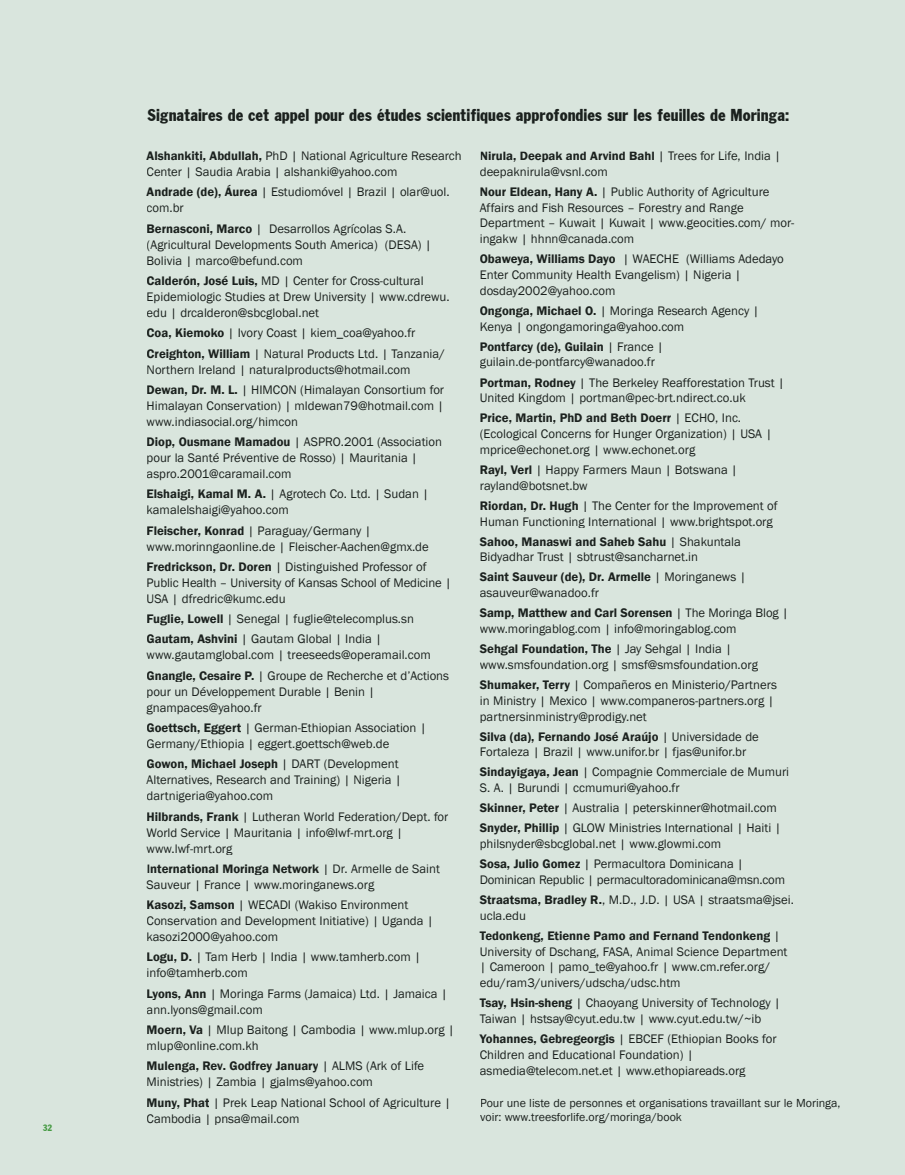
<style>
.page{position:relative;width:905px;height:1175px;background:#fff}
.page>*{position:absolute;margin:0;border:0;box-sizing:border-box;transform-origin:0 0}
.t1{font:condensed 18px "Franklin Gothic";color:#1b211e}
.t2{font:12.75px/15.8px "Franklin Gothic";color:#1b211e}
.t3{font:600 12.75px/20.1px "Franklin Gothic";color:#1b211e}
.t4{font:12px/14.4px "Franklin Gothic";color:#1b211e}
.t5{font:condensed 9.75px "Franklin Gothic";color:#459a42}
.s1{font-weight:600}
.s2{font-weight:400}
</style>
<div class="page">
<div style="left:0;top:0;width:904px;height:1174px;background:#d9e5dd"></div>
<p class="t5" style="left:43px;top:1122px;width:11px">32</p>
<h1 class="t1" style="left:147px;top:105px;width:643px">Signataires de cet appel pour des études scientifiques approfondies sur les feuilles de Moringa:</h1>
<p class="t2" style="left:147px;top:148px;width:316px"><span class="s1">Alshankiti, Abdullah,</span> PhD | National Agriculture Research<br>Center | Saudia Arabia | alshanki@yahoo.com</p>
<p class="t2" style="left:147px;top:184px;width:304px"><span class="s1">Andrade (de), Áurea</span> | Estudiomóvel | Brazil | olar@uol. com.br</p>
<p class="t2" style="left:147px;top:221px;width:286px"><span class="s1">Bernasconi, Marco</span> | Desarrollos Agrícolas S.A. (Agricultural Developments South America) (DESA) |<br>Bolivia | marco@befund.com</p>
<p class="t2" style="left:147px;top:273px;width:304px"><span class="s1">Calderón, José Luis,</span> MD | Center for Cross-cultural<br>Epidemiologic Studies at Drew University | www.cdrewu. edu | drcalderon@sbcglobal.net</p>
<p class="t2" style="left:147px;top:323px;width:300px;line-height:20.2px"><span class="s1">Coa, Kiemoko</span> | Ivory Coast | kiem_coa@yahoo.fr<br><span class="s1">Creighton, William</span> | Natural Products Ltd. | Tanzania/</p>
<p class="t2" style="left:147px;top:359px;width:299px;line-height:20.2px">Northern Ireland | naturalproducts@hotmail.com<br><span class="s1">Dewan, Dr. M. L.</span> | HIMCON (Himalayan Consortium for</p>
<p class="t2" style="left:147px;top:398px;width:299px">Himalayan Conservation) | mldewan79@hotmail.com | www.indiasocial.org/himcon</p>
<p class="t2" style="left:147px;top:434px;width:297px"><span class="s1">Diop, Ousmane Mamadou</span> | ASPRO.2001 (Association pour la Santé Préventive de Rosso) | Mauritania | aspro.2001@caramail.com</p>
<p class="t2" style="left:147px;top:486px;width:284px"><span class="s1">Elshaigi, Kamal M. A.</span> | Agrotech Co. Ltd. | Sudan | kamalelshaigi@yahoo.com</p>
<p class="t2" style="left:147px;top:522px;width:284px"><span class="s1">Fleischer, Konrad</span> | Paraguay/Germany | www.morinngaonline.de | Fleischer-Aachen@gmx.de</p>
<p class="t2" style="left:147px;top:559px;width:306px"><span class="s1">Fredrickson, Dr. Doren</span> | Distinguished Professor of<br>Public Health – University of Kansas School of Medicine |<br>USA | dfredric@kumc.edu</p>
<p class="t2" style="left:147px;top:609px;width:269px;line-height:20.2px"><span class="s1">Fuglie, Lowell</span> | Senegal | fuglie@telecomplus.sn<br><span class="s1">Gautam, Ashvini</span> | Gautam Global | India |</p>
<p class="t2" style="left:147px;top:645px;width:304px;line-height:20.2px">www.gautamglobal.com | treeseeds@operamail.com<br><span class="s1">Gnangle, Cesaire P.</span> | Groupe de Recherche et d’Actions</p>
<p class="t2" style="left:147px;top:684px;width:230px">pour un Développement Durable | Benin | gnampaces@yahoo.fr</p>
<p class="t2" style="left:147px;top:720px;width:281px"><span class="s1">Goettsch, Eggert</span> | German-Ethiopian Association |<br>Germany/Ethiopia | eggert.goettsch@web.de</p>
<p class="t2" style="left:147px;top:756px;width:256px"><span class="s1">Gowon, Michael Joseph</span> | DART (Development<br>Alternatives, Research and Training) | Nigeria | dartnigeria@yahoo.com</p>
<p class="t2" style="left:147px;top:808px;width:303px"><span class="s1">Hilbrands, Frank</span> | Lutheran World Federation/Dept. for<br>World Service | Mauritania | info@lwf-mrt.org | www.lwf-mrt.org</p>
<p class="t2" style="left:147px;top:861px;width:295px"><span class="s1">International Moringa Network</span> | Dr. Armelle de Saint<br>Sauveur | France | www.moringanews.org</p>
<p class="t2" style="left:147px;top:897px;width:288px"><span class="s1">Kasozi, Samson</span> | WECADI (Wakiso Environment<br>Conservation and Development Initiative) | Uganda | kasozi2000@yahoo.com</p>
<p class="t2" style="left:147px;top:949px;width:275px"><span class="s1">Logu, D.</span> | Tam Herb | India | www.tamherb.com | info@tamherb.com</p>
<p class="t2" style="left:147px;top:985px;width:302px"><span class="s1">Lyons, Ann</span> | Moringa Farms (Jamaica) Ltd. | Jamaica | ann.lyons@gmail.com</p>
<p class="t2" style="left:147px;top:1022px;width:309px"><span class="s1">Moern, Va</span> | Mlup Baitong | Cambodia | www.mlup.org | mlup@online.com.kh</p>
<p class="t2" style="left:147px;top:1058px;width:279px"><span class="s1">Mulenga, Rev. Godfrey January</span> | ALMS (Ark of Life<br>Ministries) | Zambia | gjalms@yahoo.com</p>
<p class="t2" style="left:147px;top:1094px;width:306px"><span class="s1">Muny, Phat</span> | Prek Leap National School of Agriculture |<br>Cambodia | pnsa@mail.com</p>
<p class="t2" style="left:480px;top:148px;width:302px"><span class="s1">Nirula, Deepak and Arvind Bahl</span> | Trees for Life, India | deepaknirula@vsnl.com</p>
<p class="t2" style="left:480px;top:184px;width:316px"><span class="s1">Nour Eldean, Hany A.</span> | Public Authority of Agriculture Affairs and Fish Resources – Forestry and Range Department – Kuwait | Kuwait | www.geocities.com/ mor&shy;ingakw | hhnn@canada.com</p>
<p class="t2" style="left:480px;top:251px;width:305px"><span class="s1">Obaweya, Williams Dayo</span> | WAECHE (Williams Adedayo<br>Enter Community Health Evangelism) | Nigeria | dosday2002@yahoo.com</p>
<p class="t2" style="left:480px;top:303px;width:281px"><span class="s1">Ongonga, Michael O.</span> | Moringa Research Agency |<br>Kenya | ongongamoringa@yahoo.com</p>
<p class="t2" style="left:480px;top:339px;width:185px"><span class="s1">Pontfarcy (de), Guilain</span> | France | guilain.de-pontfarcy@wanadoo.fr</p>
<p class="t2" style="left:480px;top:375px;width:306px"><span class="s1">Portman, Rodney</span> | The Berkeley Reafforestation Trust |<br>United Kingdom | portman@pec-brt.ndirect.co.uk</p>
<p class="t2" style="left:480px;top:410px;width:294px"><span class="s1">Price, Martin, PhD and Beth Doerr</span> | ECHO, Inc. (Ecological Concerns for Hunger Organization) | USA | mprice@echonet.org | www.echonet.org</p>
<p class="t2" style="left:480px;top:462px;width:259px"><span class="s1">Rayl, Verl</span> | Happy Farmers Maun | Botswana | rayland@botsnet.bw</p>
<p class="t2" style="left:480px;top:498px;width:299px"><span class="s1">Riordan, Dr. Hugh</span> | The Center for the Improvement of<br>Human Functioning International | www.brightspot.org</p>
<p class="t2" style="left:480px;top:534px;width:263px"><span class="s1">Sahoo, Manaswi and Saheb Sahu</span> | Shakuntala<br>Bidyadhar Trust | sbtrust@sancharnet.in</p>
<p class="t2" style="left:480px;top:569px;width:268px"><span class="s1">Saint Sauveur (de), Dr. Armelle</span> | Moringanews | asauveur@wanadoo.fr</p>
<p class="t2" style="left:480px;top:605px;width:310px"><span class="s1">Samp, Matthew and Carl Sorensen</span> | The Moringa Blog | www.moringablog.com | info@moringablog.com</p>
<p class="t2" style="left:480px;top:641px;width:279px"><span class="s1">Sehgal Foundation, The</span> | Jay Sehgal | India | www.smsfoundation.org | smsf@smsfoundation.org</p>
<p class="t2" style="left:480px;top:677px;width:299px"><span class="s1">Shumaker, Terry</span> | Compañeros en Ministerio/Partners in Ministry | Mexico | www.companeros-partners.org | partnersinministry@prodigy.net</p>
<p class="t2" style="left:480px;top:728px;width:280px"><span class="s1">Silva (da), Fernando José Araújo</span> | Universidade de<br>Fortaleza | Brazil | www.unifor.br | fjas@unifor.br</p>
<p class="t2" style="left:480px;top:764px;width:311px"><span class="s1">Sindayigaya, Jean</span> | Compagnie Commerciale de Mumuri<br>S. A. | Burundi | ccmumuri@yahoo.fr</p>
<p class="t2" style="left:480px;top:798px;width:303px;line-height:20.1px"><span class="s1">Skinner, Peter</span> | Australia | peterskinner@hotmail.com<br><span class="s1">Snyder, Phillip</span> | GLOW Ministries International | Haiti |</p>
<p class="t2" style="left:480px;top:834px;width:265px;line-height:20.1px">philsnyder@sbcglobal.net | www.glowmi.com<br><span class="s1">Sosa, Julio Gomez</span> | Permacultora Dominicana |</p>
<p class="t2" style="left:480px;top:870px;width:316px;line-height:20.1px">Dominican Republic | permacultoradominicana@msn.com<br><span class="s1">Straatsma, Bradley R.</span>, M.D., J.D. | USA | straatsma@jsei.</p>
<p class="t3" style="left:480px;top:905px;width:302px"><span class="s2">ucla.edu<br></span>Tedonkeng, Etienne Pamo and Fernand Tendonkeng <span class="s2">|</span></p>
<p class="t2" style="left:480px;top:943px;width:309px">University of Dschang, FASA, Animal Science Department | Cameroon | pamo_te@yahoo.fr | www.cm.refer.org/ edu/ram3/univers/udscha/udsc.htm</p>
<p class="t2" style="left:480px;top:995px;width:302px"><span class="s1">Tsay, Hsin-sheng</span> | Chaoyang University of Technology |<br>Taiwan | hstsay@cyut.edu.tw | www.cyut.edu.tw/~ib</p>
<p class="t2" style="left:480px;top:1031px;width:298px"><span class="s1">Yohannes, Gebregeorgis</span> | EBCEF (Ethiopian Books for<br>Children and Educational Foundation) | asmedia@telecom.net.et | www.ethopiareads.org</p>
<p class="t4" style="left:480px;top:1095px;width:362px">Pour une liste de personnes et organisations travaillant sur le Moringa, voir: www.treesforlife.org/moringa/book</p>
</div>
